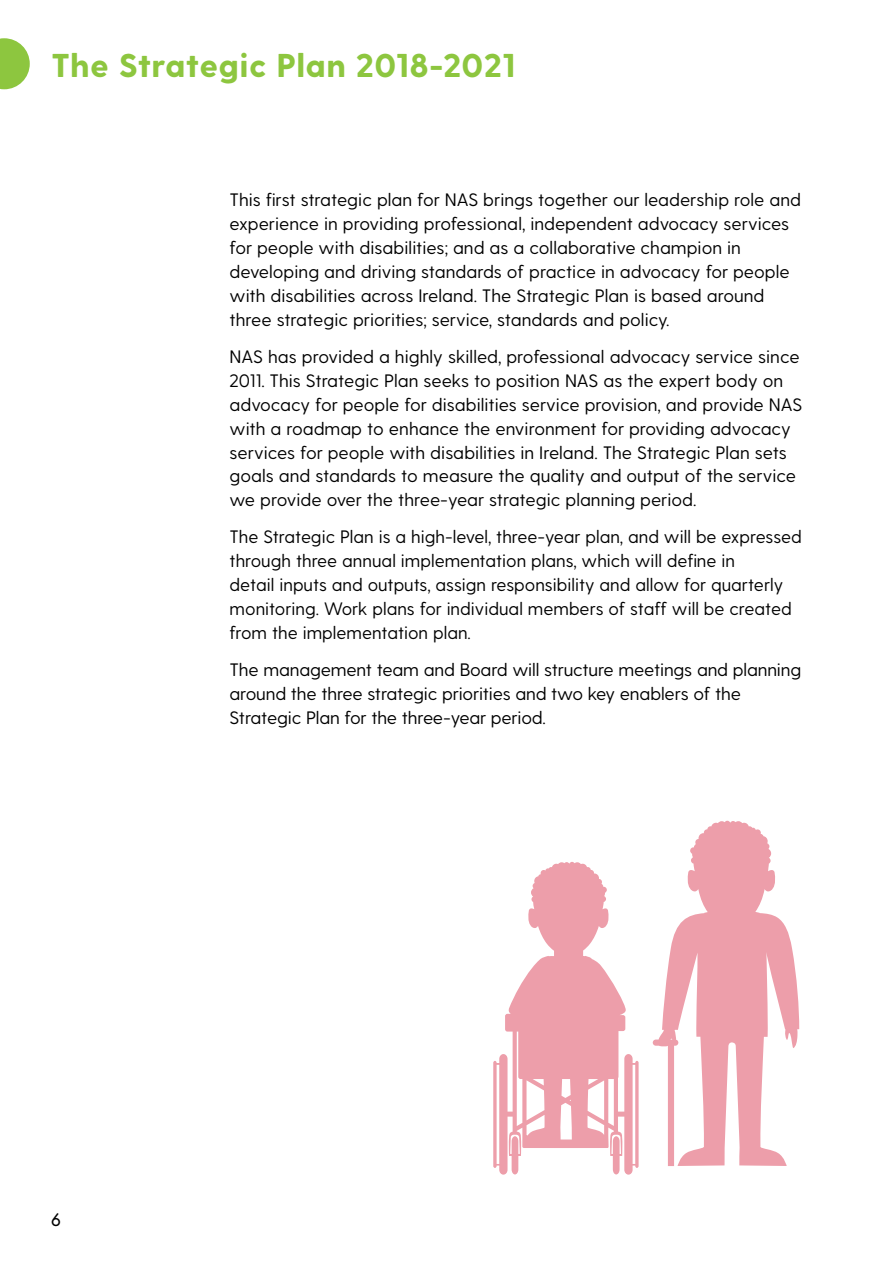
<style>
.page{position:relative;width:893px;height:1263px;background:#fff}
.page>*{position:absolute;margin:0;border:0;box-sizing:border-box;transform-origin:0 0}
.t1{font:800 33px "Greycliff CF";letter-spacing:.01em;color:#8dc63f}
.t2{font:18px/24px "Greycliff CF";color:#000}
.t3{font:500 18px "Greycliff CF";color:#000}
</style>
<div class="page">
<svg style="left:0;top:38px;width:30px;height:51px"></svg>
<svg style="left:653px;top:821px;width:146px;height:345px;fill:#ed9eaa"></svg>
<svg style="left:493px;top:862px;width:146px;height:312px;fill:#ed9eaa"></svg>
<h1 class="t1" style="left:51px;top:46px;width:466px">The Strategic Plan 2018-2021</h1>
<p class="t2" style="left:230px;top:188px;width:573px">This first strategic plan for NAS brings together our leadership role and experience in providing professional, independent advocacy services for people with disabilities; and as a collaborative champion in developing and driving standards of practice in advocacy for people with disabilities across Ireland. The Strategic Plan is based around three strategic priorities; service, standards and policy.</p>
<p class="t2" style="left:230px;top:345px;width:574px">NAS has provided a highly skilled, professional advocacy service since 2011. This Strategic Plan seeks to position NAS as the expert body on advocacy for people for disabilities service provision, and provide NAS with a roadmap to enhance the environment for providing advocacy services for people with disabilities in Ireland. The Strategic Plan sets goals and standards to measure the quality and output of the service we provide over the three-year strategic planning period.</p>
<p class="t2" style="left:230px;top:525px;width:574px">The Strategic Plan is a high-level, three-year plan, and will be expressed through three annual implementation plans, which will define in<br>detail inputs and outputs, assign responsibility and allow for quarterly monitoring. Work plans for individual members of staff will be created from the implementation plan.</p>
<p class="t2" style="left:230px;top:658px;width:573px">The management team and Board will structure meetings and planning around the three strategic priorities and two key enablers of the<br>Strategic Plan for the three-year period.</p>
<p class="t3" style="left:51px;top:1209px;width:11px">6</p>
</div>
